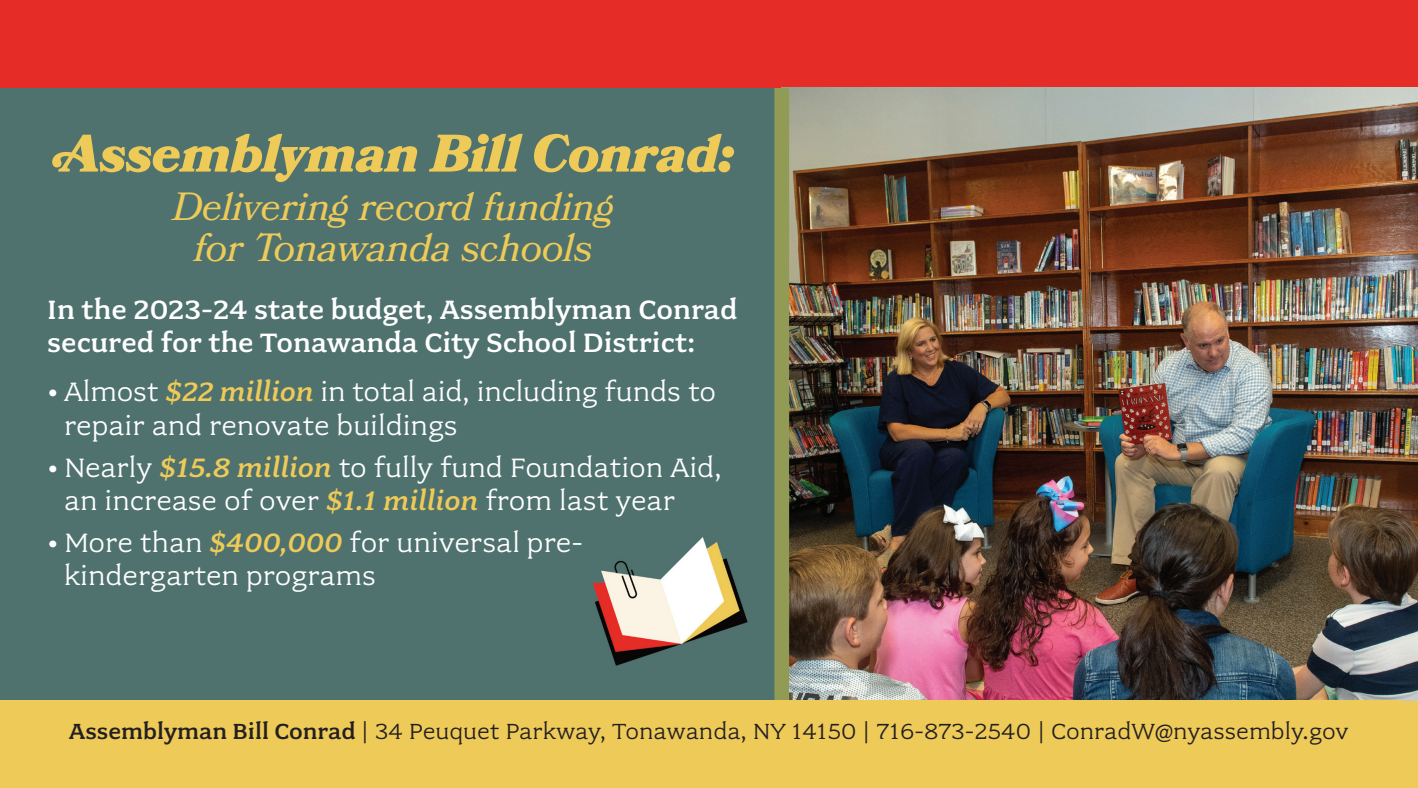
<style>
.page{position:relative;width:1418px;height:788px;background:#fff}
.page>*{position:absolute;margin:0;border:0;box-sizing:border-box;transform-origin:0 0}
.t1{font:italic 900 52.68px "Bookmania";color:#eeca58}
.t2{font:italic 39.2px/40.9px "Bookmania";color:#eeca58;text-align:center}
.t3{font:29.75px/33.4px "Fairplex Wide OT";color:#fff}
.t4{font:500 29.75px/33.4px "Fairplex Wide OT";color:#fff}
.t5{font:24.5px "Fairplex Wide OT";color:#231f20}
.s1{font-family:"Fairplex Wide OT Med";font-style:italic;color:#eeca58}
.s2{font-weight:500}
</style>
<div class="page">
<div style="left:0;top:700px;width:1418px;height:88px;background:#eeca58"></div>
<div style="left:0;top:88px;width:774px;height:612px;background:#4f726e"></div>
<div style="left:0;top:0;width:1418px;height:88px;background:#e52c27"></div>
<img style="left:789px;top:88px;width:629px;height:612px">
<div style="left:774px;top:88px;width:15px;height:612px;background:#929b56"></div>
<img style="left:592px;top:537px;width:156px;height:129px">
<h1 class="t1" style="left:53px;top:122px;width:682px">Assemblyman Bill Conrad:</h1>
<h2 class="t2" style="left:172px;top:186px;width:444px">Delivering record funding for Tonawanda schools</h2>
<p class="t4" style="left:47px;top:292px;width:691px">In the 2023-24 state budget, Assemblyman Conrad secured for the Tonawanda City School District:</p>
<p class="t3" style="left:64px;top:375px;width:653px;text-indent:-17px">• Almost <span class="s1">$22 million</span> in total aid, including funds to repair and renovate buildings</p>
<p class="t3" style="left:64px;top:450px;width:659px;text-indent:-17px">• Nearly <span class="s1">$15.8 million</span> to fully fund Foundation Aid, an increase of over <span class="s1">$1.1 million</span> from last year</p>
<p class="t3" style="left:64px;top:525px;width:520px;text-indent:-17px">• More than <span class="s1">$400,000</span> for universal pre&shy;kindergarten programs</p>
<p class="t5" style="left:69px;top:717px;width:1280px"><span class="s2">Assemblyman Bill Conrad</span> | 34 Peuquet Parkway, Tonawanda, NY 14150 | 716-873-2540 | ConradW@nyassembly.gov</p>
</div>
